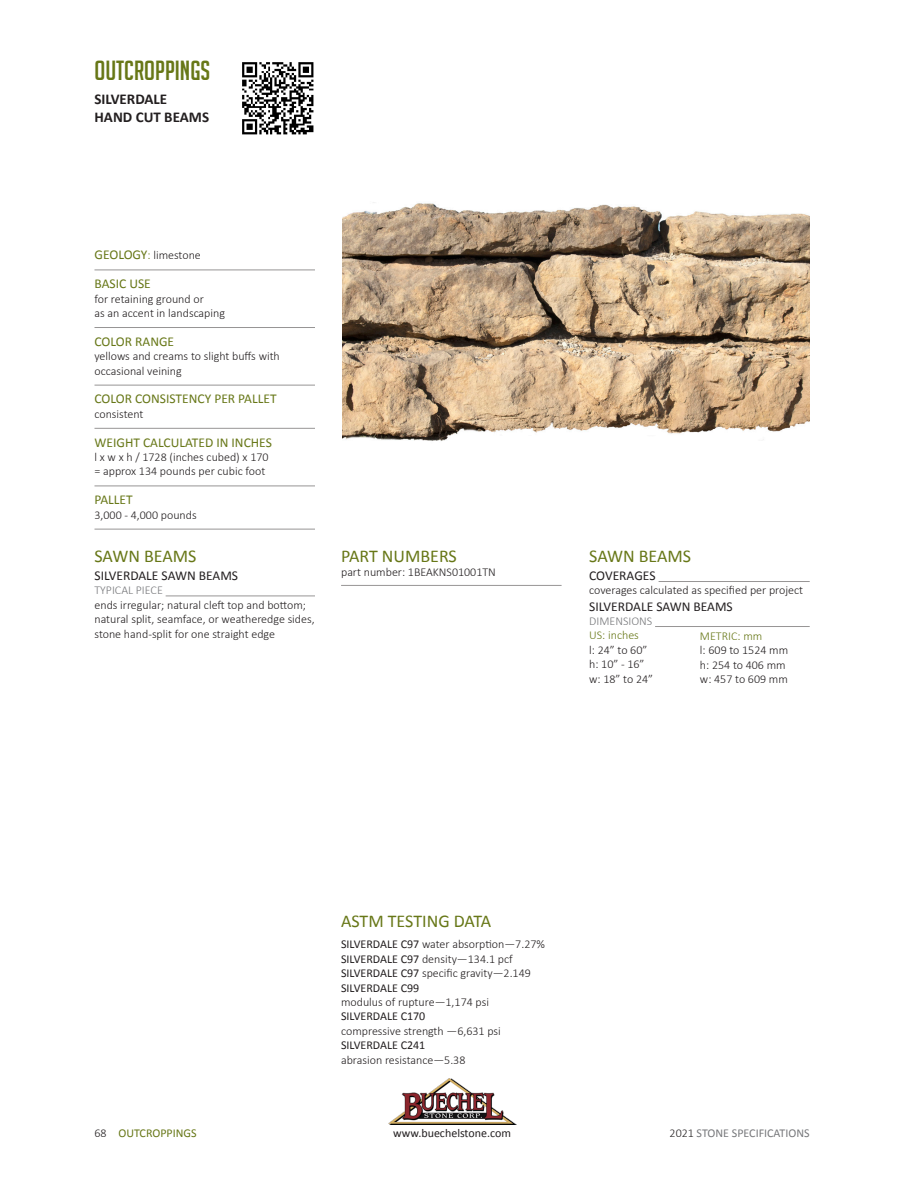
<style>
.page{position:relative;width:918px;height:1188px;background:#fff}
.page>*{position:absolute;margin:0;border:0;box-sizing:border-box;transform-origin:0 0}
.t1{font:27px "Big Noodle Titling";color:#677717}
.t2{font:18px "Calibri";color:#677717}
.t3{font:700 15px "Calibri";color:#231f20}
.t4{font:13.5px "Calibri";color:#677717}
.t5{font:13.5px "Calibri";color:#231f20}
.t6{font:300 12px/14.4px "Calibri";color:#231f20}
.t7{font:12px "Calibri";color:#231f20}
.t8{font:12px "Calibri";color:#77787b}
.t9{font:300 12px "Calibri";color:#77787b}
.t10{font:300 12px "Calibri";color:#677717}
.t11{font:12px "Calibri";color:#677717}
.s1{font-weight:400;font-size:13.5px;color:#677717}
.s2{color:#677717}
.s3{font-weight:400}
.s4{font-weight:300;color:#231f20}
</style>
<div class="page">
<img style="left:389px;top:1079px;width:127px;height:45px">
<img style="left:343px;top:202px;width:467px;height:239px">
<hr style="left:341px;top:585px;width:221px;height:1px;background:#979595">
<hr style="left:94px;top:270px;width:221px;height:1px;background:#979595">
<hr style="left:94px;top:327px;width:221px;height:1px;background:#979595">
<hr style="left:94px;top:385px;width:221px;height:1px;background:#979595">
<hr style="left:94px;top:428px;width:221px;height:1px;background:#979595">
<hr style="left:94px;top:486px;width:221px;height:1px;background:#979595">
<hr style="left:94px;top:529px;width:221px;height:1px;background:#979595">
<hr style="left:659px;top:581px;width:151px;height:1px;background:#979595">
<hr style="left:655px;top:626px;width:155px;height:1px;background:#979595">
<hr style="left:166px;top:596px;width:149px;height:1px;background:#979595">
<img style="left:242px;top:62px;width:72px;height:73px">
<p class="t1" style="left:94px;top:56px;width:117px">OUTCROPPINGS</p>
<p class="t3" style="left:94px;top:90px;width:74px">SILVERDALE</p>
<p class="t3" style="left:94px;top:108px;width:116px">HAND CUT BEAMS</p>
<p class="t6" style="left:94px;top:248px;width:108px"><span class="s1">GEOLOGY</span><span class="s2">:</span> limestone</p>
<p class="t4" style="left:94px;top:275px;width:58px">BASIC USE</p>
<p class="t6" style="left:94px;top:291px;width:111px">for retaining ground or</p>
<p class="t6" style="left:94px;top:305px;width:132px">as an accent in landscaping</p>
<p class="t4" style="left:94px;top:333px;width:81px">COLOR RANGE</p>
<p class="t6" style="left:94px;top:348px;width:187px">yellows and creams to slight buffs with occasional veining</p>
<p class="t4" style="left:94px;top:390px;width:184px">COLOR CONSISTENCY PER PALLET</p>
<p class="t6" style="left:94px;top:406px;width:51px">consistent</p>
<p class="t4" style="left:94px;top:434px;width:179px">WEIGHT CALCULATED IN INCHES</p>
<p class="t6" style="left:94px;top:449px;width:176px">l x w x h / 1728 (inches cubed) x 170</p>
<p class="t6" style="left:94px;top:464px;width:172px">= approx 134 pounds per cubic foot</p>
<p class="t4" style="left:94px;top:491px;width:40px">PALLET</p>
<p class="t6" style="left:94px;top:507px;width:104px">3,000 - 4,000 pounds</p>
<p class="t2" style="left:95px;top:545px;width:104px">SAWN BEAMS</p>
<p class="t5" style="left:95px;top:567px;width:145px">SILVERDALE SAWN BEAMS</p>
<p class="t9" style="left:95px;top:583px;width:70px">TYPICAL PIECE</p>
<p class="t6" style="left:95px;top:597px;width:222px">ends irregular; natural cleft top and bottom; natural split, seamface, or weatheredge sides, stone hand-split for one straight edge</p>
<p class="t2" style="left:341px;top:545px;width:117px">PART NUMBERS</p>
<p class="t6" style="left:341px;top:565px;width:156px">part number: 1BEAKNS01001TN</p>
<p class="t2" style="left:589px;top:545px;width:104px">SAWN BEAMS</p>
<p class="t5" style="left:589px;top:567px;width:68px">COVERAGES</p>
<p class="t6" style="left:589px;top:583px;width:215px">coverages calculated as specified per project</p>
<p class="t5" style="left:589px;top:598px;width:145px">SILVERDALE SAWN BEAMS</p>
<p class="t9" style="left:589px;top:614px;width:65px">DIMENSIONS</p>
<p class="t10" style="left:589px;top:628px;width:51px">US: inches</p>
<p class="t6" style="left:589px;top:642px;width:60px">l: 24” to 60”</p>
<p class="t6" style="left:589px;top:656px;width:57px">h: 10” - 16”</p>
<p class="t6" style="left:589px;top:671px;width:65px">w: 18” to 24”</p>
<p class="t10" style="left:700px;top:629px;width:64px">METRIC: mm</p>
<p class="t6" style="left:700px;top:643px;width:90px">l: 609 to 1524 mm</p>
<p class="t6" style="left:700px;top:657px;width:87px">h: 254 to 406 mm</p>
<p class="t6" style="left:700px;top:671px;width:89px">w: 457 to 609 mm</p>
<p class="t2" style="left:341px;top:909px;width:152px">ASTM TESTING DATA</p>
<p class="t6" style="left:341px;top:937px;width:205px"><span class="s3">SILVERDALE C97</span> water absorption—7.27%</p>
<p class="t6" style="left:341px;top:951px;width:173px"><span class="s3">SILVERDALE C97</span> density—134.1 pcf</p>
<p class="t6" style="left:341px;top:965px;width:191px"><span class="s3">SILVERDALE C97</span> specific gravity—2.149</p>
<p class="t7" style="left:341px;top:980px;width:80px">SILVERDALE C99</p>
<p class="t6" style="left:341px;top:994px;width:149px">modulus of rupture—1,174 psi</p>
<p class="t7" style="left:341px;top:1009px;width:86px">SILVERDALE C170</p>
<p class="t6" style="left:341px;top:1023px;width:161px">compressive strength —6,631 psi</p>
<p class="t7" style="left:341px;top:1038px;width:86px">SILVERDALE C241</p>
<p class="t6" style="left:341px;top:1052px;width:126px">abrasion resistance—5.38</p>
<p class="t6" style="left:94px;top:1125px;width:14px">68</p>
<p class="t7" style="left:393px;top:1125px;width:119px">www.buechelstone.com</p>
<p class="t8" style="left:670px;top:1125px;width:142px"><span class="s4">2021</span> STONE SPECIFICATIONS</p>
<p class="t11" style="left:118px;top:1125px;width:80px">OUTCROPPINGS</p>
</div>
